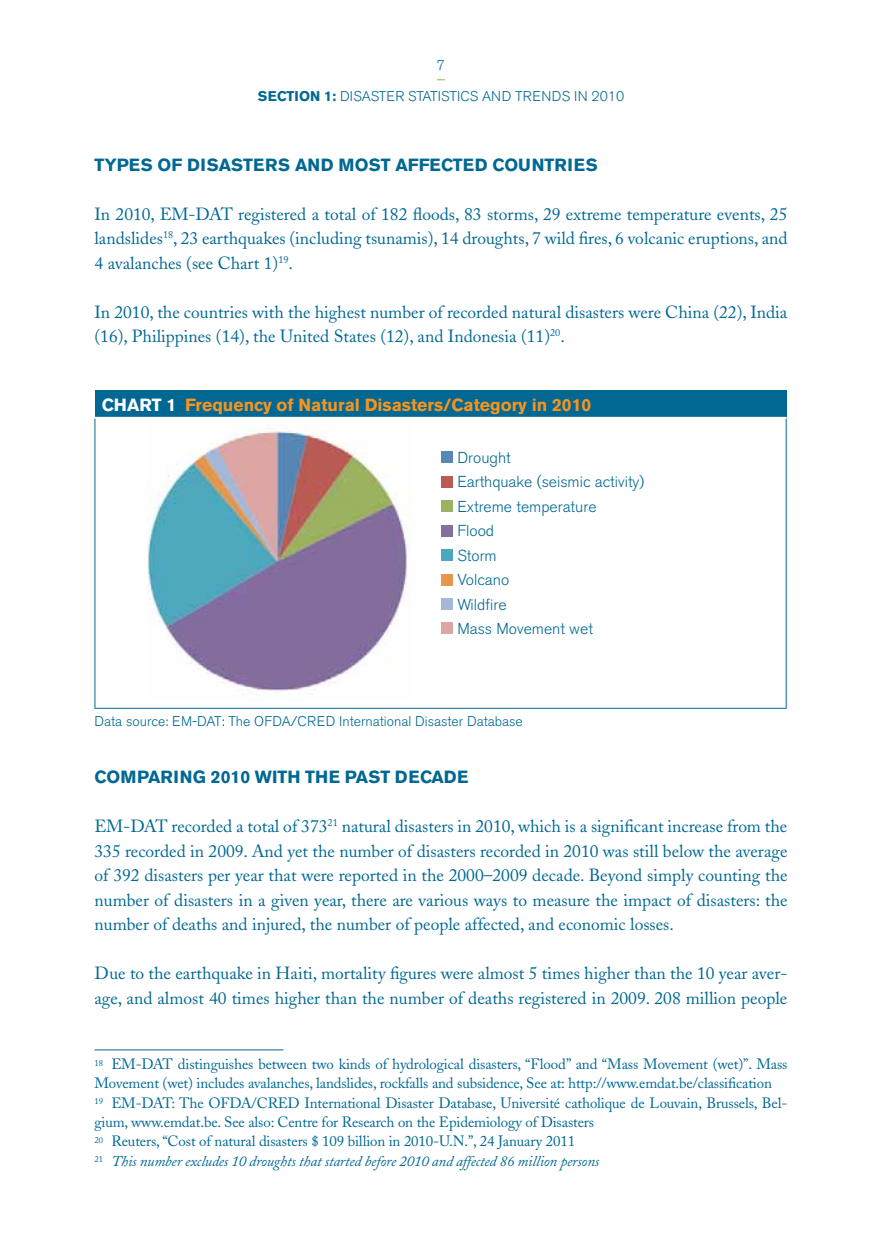
<style>
.page{position:relative;width:882px;height:1260px;background:#fff}
.page>*{position:absolute;margin:0;border:0;box-sizing:border-box;transform-origin:0 0}
.t1{font:17.5px/24.5px "Adobe Caslon";color:#006892;text-align:justify}
.t2{font:700 17.5px "Akzidenz Grotesk BE";color:#006892}
.t3{font:700 17.5px "Akzidenz Grotesk BE";color:#f7941e}
.t4{font:300 15.75px/24.5px "Akzidenz Grotesk BE";color:#006892}
.t5{font:14.88px/19.2px "Adobe Caslon";letter-spacing:-.01em;color:#006892}
.t6{font:300 14px "Akzidenz Grotesk BE";color:#006892}
.s1{font-weight:700}
.s2{color:#fff}
.s3{font-style:italic}
</style>
<div class="page">
<div style="left:95px;top:391px;width:691px;height:27px;background:#006892"></div>
<hr style="left:94px;top:417px;width:693px;height:2px;background:#fff">
<hr style="left:94px;top:419px;width:1px;height:289px;background:#006892">
<hr style="left:786px;top:419px;width:1px;height:289px;background:#006892">
<hr style="left:94px;top:708px;width:693px;height:1px;background:#006892">
<img style="left:147px;top:425px;width:262px;height:266px">
<div style="left:441px;top:451px;width:12px;height:12px;background:#5687b7"></div>
<div style="left:441px;top:476px;width:12px;height:12px;background:#bb5b55"></div>
<div style="left:441px;top:500px;width:12px;height:12px;background:#9bb260"></div>
<div style="left:441px;top:525px;width:12px;height:11px;background:#856ea0"></div>
<div style="left:441px;top:549px;width:12px;height:12px;background:#4ea8bd"></div>
<div style="left:441px;top:574px;width:12px;height:12px;background:#e5974c"></div>
<div style="left:441px;top:598px;width:12px;height:12px;background:#a4b8d8"></div>
<div style="left:441px;top:622px;width:12px;height:12px;background:#dba6a3"></div>
<hr style="left:94px;top:1049px;width:190px;height:1px;background:#006892">
<p class="t6" style="left:437px;top:57px;width:10px">7</p>
<p class="t6" style="left:258px;top:89px;width:159px"><span class="s1">SECTION 1:</span> DISASTER statistics</p>
<p class="t6" style="left:482px;top:89px;width:11px">and</p>
<p class="t6" style="left:515px;top:89px;width:11px">trends</p>
<p class="t6" style="left:574px;top:89px;width:52px">IN 2010</p>
<p class="t2" style="left:94px;top:154px;width:13px">TYPES</p>
<p class="t2" style="left:158px;top:154px;width:42px">OF DISAS</p>
<p class="t2" style="left:243px;top:154px;width:23px">TERS</p>
<p class="t2" style="left:295px;top:154px;width:14px">AND</p>
<p class="t2" style="left:338px;top:154px;width:15px">MOS</p>
<p class="t2" style="left:381px;top:154px;width:28px">T AFFEC</p>
<p class="t2" style="left:453px;top:154px;width:53px">TED COUN</p>
<p class="t2" style="left:545px;top:154px;width:22px">TRIES</p>
<p class="t1" style="left:94px;top:202px;width:695px">In 2010, EM-DAT registered a total of 182 floods, 83 storms, 29 extreme temperature events, 25 landslides<sup>18</sup>, 23 earthquakes (including tsunamis), 14 droughts, 7 wild fires, 6 volcanic eruptions, and 4 avalanches (see Chart 1)<sup>19</sup>.</p>
<p class="t1" style="left:94px;top:300px;width:694px">In 2010, the countries with the highest number of recorded natural disasters were China (22), India (16), Philippines (14), the United States (12), and Indonesia (11)<sup>20</sup>.</p>
<p class="t3" style="left:102px;top:395px;width:491px"><span class="s2">CHART 1</span> FREQUENCY OF NATURAL DISASTERS/CATEGORY IN 2010</p>
<p class="t4" style="left:457px;top:445px;width:189px">Drought<br>Earthquake (seismic activity)<br>Extreme temperature<br>Flood<br>Storm<br>Volcano<br>Wildfire<br>Mass Movement wet</p>
<p class="t6" style="left:94px;top:714px;width:430px">Data source: EM-DAT: The OFDA/CRED International Disaster Database</p>
<p class="t2" style="left:95px;top:767px;width:26px">COMPARING</p>
<p class="t2" style="left:211px;top:767px;width:147px">2010 WITH THE PAS</p>
<p class="t2" style="left:380px;top:767px;width:28px">T DECADE</p>
<p class="t1" style="left:95px;top:814px;width:695px">EM-DAT recorded a total of 373<sup>21</sup> natural disasters in 2010, which is a significant increase from the 335 recorded in 2009. And yet the number of disasters recorded in 2010 was still below the average of 392 disasters per year that were reported in the 2000–2009 decade. Beyond simply counting the number of disasters in a given year, there are various ways to measure the impact of disasters: the number of deaths and injured, the number of people affected, and economic losses.</p>
<p class="t1" style="left:95px;top:961px;width:694px">Due to the earthquake in Haiti, mortality figures were almost 5 times higher than the 10 year aver&shy;age, and almost 40 times higher than the number of deaths registered in 2009. 208 million people</p>
<p class="t5" style="left:94px;top:1055px;width:695px"><sup>18</sup> EM-DAT distinguishes between two kinds of hydrological disasters, “Flood” and “Mass Movement (wet)”. Mass Movement (wet) includes avalanches, landslides, rockfalls and subsidence, See at: http://www.emdat.be/classification<br><sup>19</sup> EM-DAT: The OFDA/CRED International Disaster Database, Université catholique de Louvain, Brussels, Bel&shy;gium, www.emdat.be. See also: Centre for Research on the Epidemiology of Disasters<br><sup>20</sup> Reuters, “Cost of natural disasters $ 109 billion in 2010-U.N.”, 24 January 2011<br><sup>21</sup> <span class="s3">This number excludes 10 droughts that started before 2010 and affected 86 million persons</span></p>
</div>
